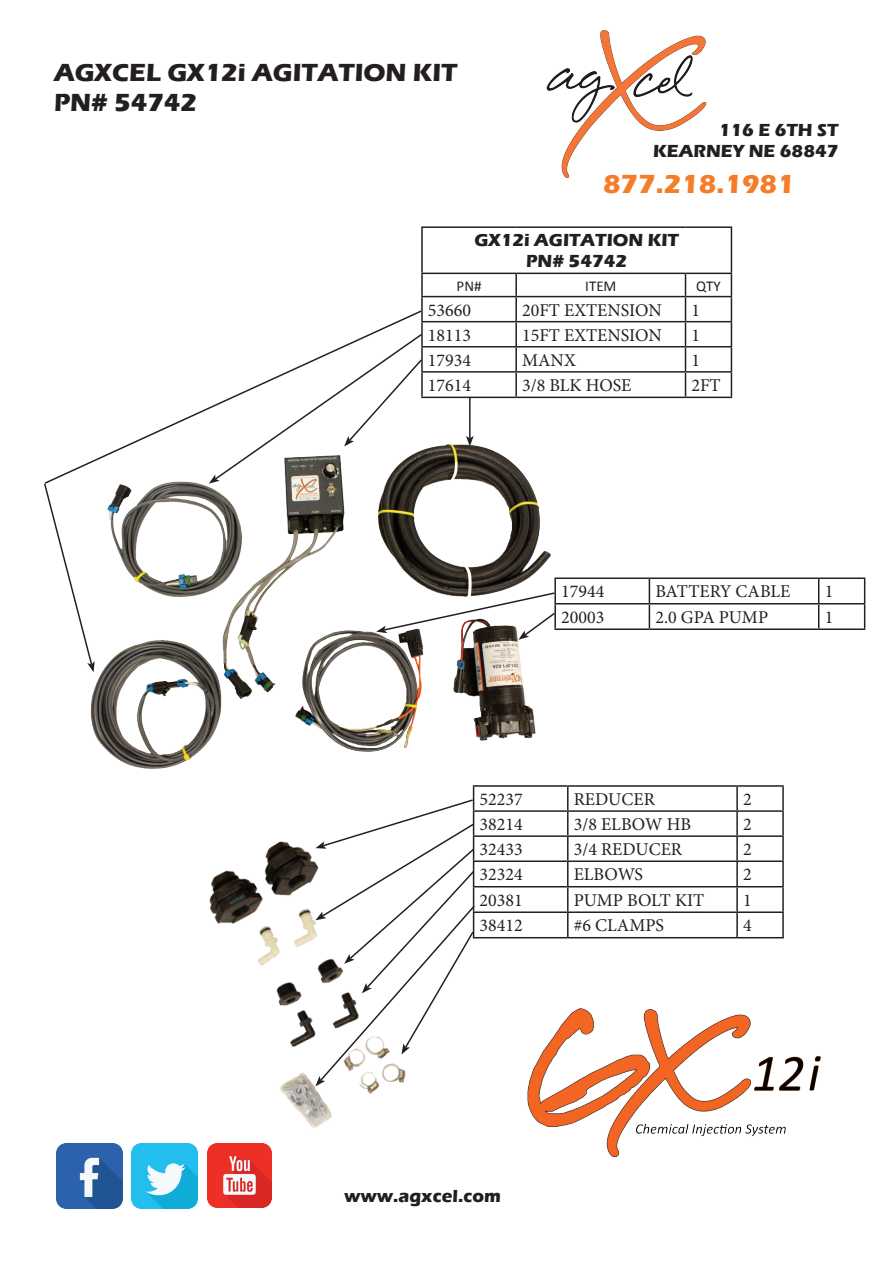
<style>
.page{position:relative;width:893px;height:1263px;background:#fff}
.page>*{position:absolute;margin:0;border:0;box-sizing:border-box;transform-origin:0 0}
.t1{font:700 27px "Eras ITC";color:#f47d2a}
.t2{font:700 25.5px/30.6px "Eras ITC";color:#231f20}
.t3{font:18px "Minion Pro";color:#231f20}
.t4{font:700 18px/21.6px "Eras ITC";color:#231f20;text-align:right}
.t5{font:15px "Calibri";color:#231f20}
</style>
<div class="page">
<img style="left:546px;top:30px;width:161px;height:148px">
<img style="left:56px;top:1143px;width:22px;height:66px">
<hr style="left:421px;top:226px;width:95px;height:2px;background:#231f20">
<hr style="left:421px;top:228px;width:2px;height:45px;background:#231f20">
<hr style="left:516px;top:226px;width:169px;height:2px;background:#231f20">
<hr style="left:685px;top:226px;width:47px;height:2px;background:#231f20">
<hr style="left:731px;top:228px;width:1px;height:45px;background:#231f20">
<hr style="left:421px;top:273px;width:95px;height:1px;background:#231f20">
<hr style="left:421px;top:274px;width:2px;height:22px;background:#231f20">
<hr style="left:516px;top:273px;width:169px;height:1px;background:#231f20">
<hr style="left:515px;top:274px;width:2px;height:22px;background:#231f20">
<hr style="left:685px;top:273px;width:47px;height:1px;background:#231f20">
<hr style="left:421px;top:296px;width:95px;height:1px;background:#231f20">
<hr style="left:421px;top:297px;width:2px;height:24px;background:#231f20">
<hr style="left:516px;top:296px;width:169px;height:1px;background:#231f20">
<hr style="left:515px;top:297px;width:2px;height:24px;background:#231f20">
<hr style="left:685px;top:296px;width:47px;height:1px;background:#231f20">
<hr style="left:421px;top:321px;width:95px;height:1px;background:#231f20">
<hr style="left:516px;top:321px;width:169px;height:1px;background:#231f20">
<hr style="left:515px;top:322px;width:2px;height:24px;background:#231f20">
<hr style="left:685px;top:321px;width:47px;height:1px;background:#231f20">
<hr style="left:421px;top:346px;width:95px;height:1px;background:#231f20">
<hr style="left:516px;top:346px;width:169px;height:1px;background:#231f20">
<hr style="left:515px;top:347px;width:2px;height:24px;background:#231f20">
<hr style="left:685px;top:346px;width:47px;height:1px;background:#231f20">
<hr style="left:421px;top:371px;width:95px;height:2px;background:#231f20">
<hr style="left:516px;top:371px;width:169px;height:2px;background:#231f20">
<hr style="left:515px;top:373px;width:2px;height:24px;background:#231f20">
<hr style="left:685px;top:371px;width:47px;height:2px;background:#231f20">
<svg style="left:685px;top:274px;width:1px;height:123px"></svg>
<svg style="left:731px;top:274px;width:1px;height:123px"></svg>
<hr style="left:421px;top:397px;width:95px;height:1px;background:#231f20">
<hr style="left:516px;top:397px;width:169px;height:1px;background:#231f20">
<hr style="left:685px;top:397px;width:47px;height:1px;background:#231f20">
<img style="left:527px;top:1008px;width:294px;height:150px">
<img style="left:90px;top:444px;width:515px;height:376px">
<img style="left:78px;top:742px;width:416px;height:467px">
<hr style="left:473px;top:785px;width:95px;height:2px;background:#231f20">
<hr style="left:568px;top:785px;width:169px;height:2px;background:#231f20">
<hr style="left:737px;top:785px;width:47px;height:2px;background:#231f20">
<hr style="left:736px;top:787px;width:2px;height:23px;background:#231f20">
<hr style="left:782px;top:787px;width:2px;height:23px;background:#231f20">
<hr style="left:473px;top:810px;width:95px;height:2px;background:#231f20">
<hr style="left:568px;top:810px;width:169px;height:2px;background:#231f20">
<hr style="left:737px;top:810px;width:47px;height:2px;background:#231f20">
<hr style="left:736px;top:812px;width:2px;height:23px;background:#231f20">
<hr style="left:782px;top:812px;width:2px;height:23px;background:#231f20">
<hr style="left:473px;top:835px;width:95px;height:2px;background:#231f20">
<hr style="left:568px;top:835px;width:169px;height:2px;background:#231f20">
<hr style="left:737px;top:835px;width:47px;height:2px;background:#231f20">
<hr style="left:736px;top:837px;width:2px;height:23px;background:#231f20">
<hr style="left:782px;top:837px;width:2px;height:23px;background:#231f20">
<hr style="left:473px;top:860px;width:95px;height:2px;background:#231f20">
<hr style="left:568px;top:860px;width:169px;height:2px;background:#231f20">
<hr style="left:737px;top:860px;width:47px;height:2px;background:#231f20">
<hr style="left:736px;top:862px;width:2px;height:24px;background:#231f20">
<hr style="left:782px;top:862px;width:2px;height:24px;background:#231f20">
<hr style="left:473px;top:886px;width:95px;height:1px;background:#231f20">
<hr style="left:568px;top:886px;width:169px;height:1px;background:#231f20">
<hr style="left:737px;top:886px;width:47px;height:1px;background:#231f20">
<hr style="left:736px;top:887px;width:2px;height:24px;background:#231f20">
<hr style="left:782px;top:887px;width:2px;height:24px;background:#231f20">
<hr style="left:473px;top:911px;width:95px;height:2px;background:#231f20">
<hr style="left:568px;top:911px;width:169px;height:2px;background:#231f20">
<svg style="left:567px;top:787px;width:1px;height:150px"></svg>
<hr style="left:737px;top:911px;width:47px;height:2px;background:#231f20">
<hr style="left:736px;top:913px;width:2px;height:24px;background:#231f20">
<hr style="left:782px;top:913px;width:2px;height:24px;background:#231f20">
<hr style="left:473px;top:937px;width:95px;height:1px;background:#231f20">
<hr style="left:568px;top:937px;width:169px;height:1px;background:#231f20">
<hr style="left:737px;top:937px;width:47px;height:1px;background:#231f20">
<hr style="left:554px;top:577px;width:95px;height:2px;background:#231f20">
<hr style="left:554px;top:579px;width:2px;height:24px;background:#231f20">
<hr style="left:649px;top:577px;width:170px;height:2px;background:#231f20">
<hr style="left:819px;top:577px;width:46px;height:2px;background:#231f20">
<hr style="left:554px;top:603px;width:95px;height:1px;background:#231f20">
<hr style="left:649px;top:603px;width:170px;height:1px;background:#231f20">
<svg style="left:649px;top:579px;width:1px;height:49px"></svg>
<hr style="left:819px;top:603px;width:46px;height:1px;background:#231f20">
<svg style="left:818px;top:579px;width:1px;height:49px"></svg>
<svg style="left:864px;top:579px;width:1px;height:49px"></svg>
<hr style="left:554px;top:628px;width:95px;height:2px;background:#231f20">
<hr style="left:649px;top:628px;width:170px;height:2px;background:#231f20">
<hr style="left:819px;top:628px;width:46px;height:2px;background:#231f20">
<svg style="left:46px;top:309px;width:377px;height:176px"></svg>
<svg style="left:44px;top:482px;width:51px;height:190px"></svg>
<svg style="left:209px;top:332px;width:215px;height:152px"></svg>
<hr style="left:469px;top:397px;width:2px;height:41px;background:#231f20">
<svg style="left:466px;top:436px;width:8px;height:10px"></svg>
<svg style="left:376px;top:591px;width:180px;height:49px"></svg>
<svg style="left:315px;top:787px;width:161px;height:299px"></svg>
<h2 class="t2" style="left:54px;top:57px;width:405px">AGXCEL GX12i AGITATION KIT<br>PN# 54742</h2>
<p class="t4" style="left:653px;top:119px;width:187px">116 E 6TH ST<br>KEARNEY NE 68847</p>
<h1 class="t1" style="left:603px;top:169px;width:193px">877.218.1981</h1>
<p class="t4" style="left:474px;top:229px;width:206px;text-align:center">GX12i AGITATION KIT<br>PN# 54742</p>
<p class="t5" style="left:457px;top:276px;width:26px">PN#</p>
<p class="t5" style="left:585px;top:276px;width:33px">ITEM</p>
<p class="t5" style="left:696px;top:276px;width:26px">QTY</p>
<p class="t3" style="left:428px;top:298px;width:45px">53660</p>
<p class="t3" style="left:522px;top:298px;width:141px">20FT EXTENSION</p>
<p class="t3" style="left:691px;top:298px;width:10px">1</p>
<p class="t3" style="left:428px;top:323px;width:45px">18113</p>
<p class="t3" style="left:522px;top:323px;width:141px">15FT EXTENSION</p>
<p class="t3" style="left:691px;top:323px;width:10px">1</p>
<p class="t3" style="left:428px;top:348px;width:45px">17934</p>
<p class="t3" style="left:522px;top:348px;width:55px">MANX</p>
<p class="t3" style="left:691px;top:348px;width:10px">1</p>
<p class="t3" style="left:428px;top:373px;width:45px">17614</p>
<p class="t3" style="left:522px;top:373px;width:111px">3/8 BLK HOSE</p>
<p class="t3" style="left:691px;top:373px;width:31px">2FT</p>
<p class="t3" style="left:561px;top:579px;width:45px">17944</p>
<p class="t3" style="left:655px;top:579px;width:137px">BATTERY CABLE</p>
<p class="t3" style="left:825px;top:579px;width:10px">1</p>
<p class="t3" style="left:561px;top:605px;width:45px">20003</p>
<p class="t3" style="left:655px;top:605px;width:114px">2.0 GPA PUMP</p>
<p class="t3" style="left:825px;top:605px;width:10px">1</p>
<p class="t3" style="left:480px;top:787px;width:45px">52237</p>
<p class="t3" style="left:574px;top:787px;width:83px">REDUCER</p>
<p class="t3" style="left:743px;top:787px;width:10px">2</p>
<p class="t3" style="left:480px;top:812px;width:45px">38214</p>
<p class="t3" style="left:574px;top:812px;width:119px">3/8 ELBOW HB</p>
<p class="t3" style="left:743px;top:812px;width:10px">2</p>
<p class="t3" style="left:480px;top:837px;width:45px">32433</p>
<p class="t3" style="left:574px;top:837px;width:110px">3/4 REDUCER</p>
<p class="t3" style="left:743px;top:837px;width:10px">2</p>
<p class="t3" style="left:479px;top:862px;width:45px">32324</p>
<p class="t3" style="left:574px;top:862px;width:71px">ELBOWS</p>
<p class="t3" style="left:743px;top:862px;width:10px">2</p>
<p class="t3" style="left:479px;top:888px;width:45px">20381</p>
<p class="t3" style="left:574px;top:888px;width:132px">PUMP BOLT KIT</p>
<p class="t3" style="left:743px;top:888px;width:10px">1</p>
<p class="t3" style="left:479px;top:913px;width:45px">38412</p>
<p class="t3" style="left:574px;top:913px;width:92px">#6 CLAMPS</p>
<p class="t3" style="left:743px;top:913px;width:10px">4</p>
<p class="t4" style="left:344px;top:1185px;width:158px">www.agxcel.com</p>
</div>
